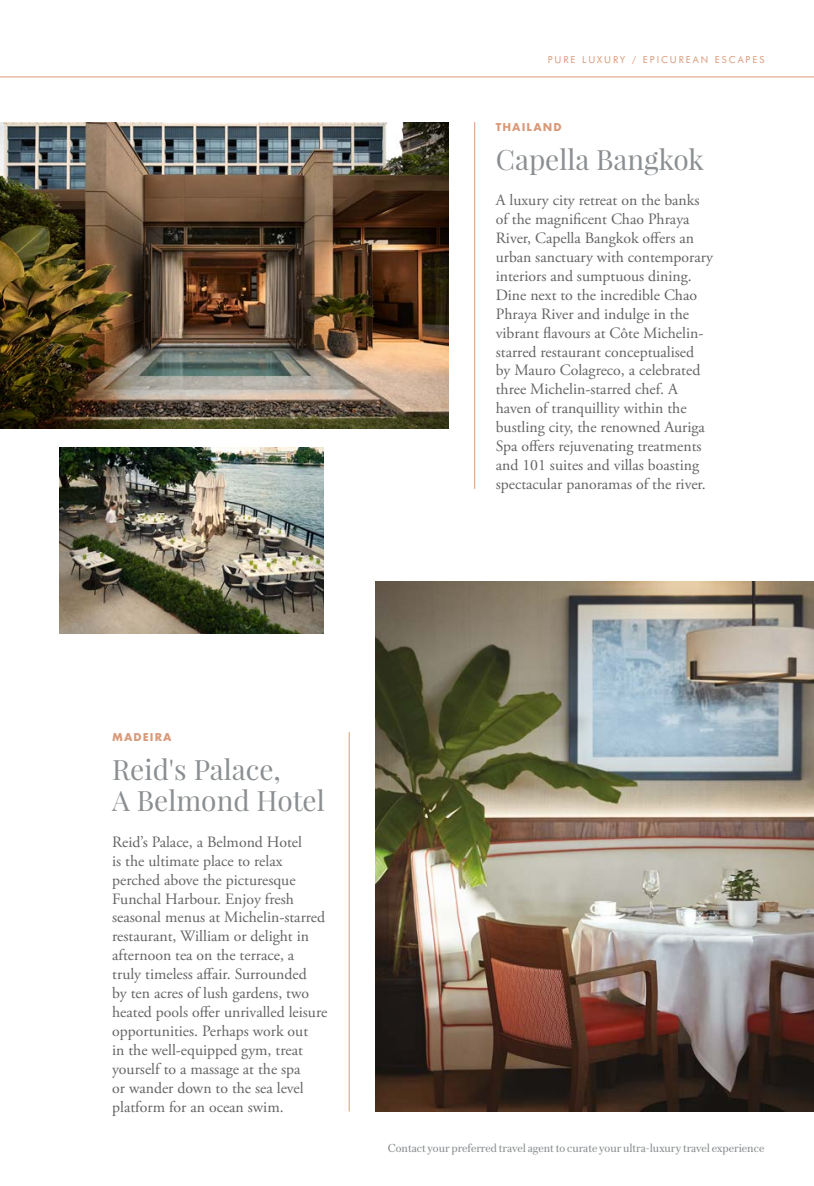
<style>
.page{position:relative;width:814px;height:1186px;background:#fff}
.page>*{position:absolute;margin:0;border:0;box-sizing:border-box;transform-origin:0 0}
.t1{font:28px/31.5px "Playfair Display";color:#8b8f91}
.t2{font:15.75px/18.9px "Adobe Garamond Pro";color:#646363}
.t3{font:12.25px "Austin Text Trial";color:#8b8f91}
.t4{font:700 10.5px "Futura";letter-spacing:.1em;color:#da9978}
.t5{font:9.62px "Futura BT";letter-spacing:.2em;color:#da9978}
</style>
<div class="page">
<hr style="left:0;top:77px;width:814px;height:1px;background:#da9978">
<hr style="left:349px;top:732px;width:1px;height:379px;background:#da9978">
<hr style="left:474px;top:122px;width:1px;height:367px;background:#da9978">
<img style="left:376px;top:581px;width:438px;height:530px">
<img style="left:0;top:122px;width:448px;height:306px">
<img style="left:60px;top:448px;width:263px;height:185px">
<p class="t5" style="left:547px;top:54px;width:218px">PURE LUXURY / EPICUREAN ESCAPES</p>
<p class="t4" style="left:496px;top:119px;width:67px">THAILAND</p>
<h1 class="t1" style="left:496px;top:143px;width:209px">Capella Bangkok</h1>
<p class="t2" style="left:496px;top:191px;width:219px">A luxury city retreat on the banks of the magnificent Chao Phraya River, Capella Bangkok offers an urban sanctuary with contemporary interiors and sumptuous dining.<br>Dine next to the incredible Chao Phraya River and indulge in the vibrant flavours at Côte Michelin&shy;starred restaurant conceptualised<br>by Mauro Colagreco, a celebrated three Michelin-starred chef. A haven of tranquillity within the bustling city, the renowned Auriga Spa offers rejuvenating treatments and 101 suites and villas boasting spectacular panoramas of the river.</p>
<p class="t4" style="left:112px;top:729px;width:61px">MADEIRA</p>
<h1 class="t1" style="left:112px;top:753px;width:214px">Reid's Palace,<br>A Belmond Hotel</h1>
<p class="t2" style="left:112px;top:833px;width:217px">Reid’s Palace, a Belmond Hotel<br>is the ultimate place to relax perched above the picturesque<br>Funchal Harbour. Enjoy fresh seasonal menus at Michelin-starred restaurant, William or delight in afternoon tea on the terrace, a<br>truly timeless affair. Surrounded<br>by ten acres of lush gardens, two heated pools offer unrivalled leisure opportunities. Perhaps work out<br>in the well-equipped gym, treat yourself to a massage at the spa<br>or wander down to the sea level platform for an ocean swim.</p>
<p class="t3" style="left:388px;top:1144px;width:378px">Contact your preferred travel agent to curate your ultra-luxury travel experience</p>
</div>
